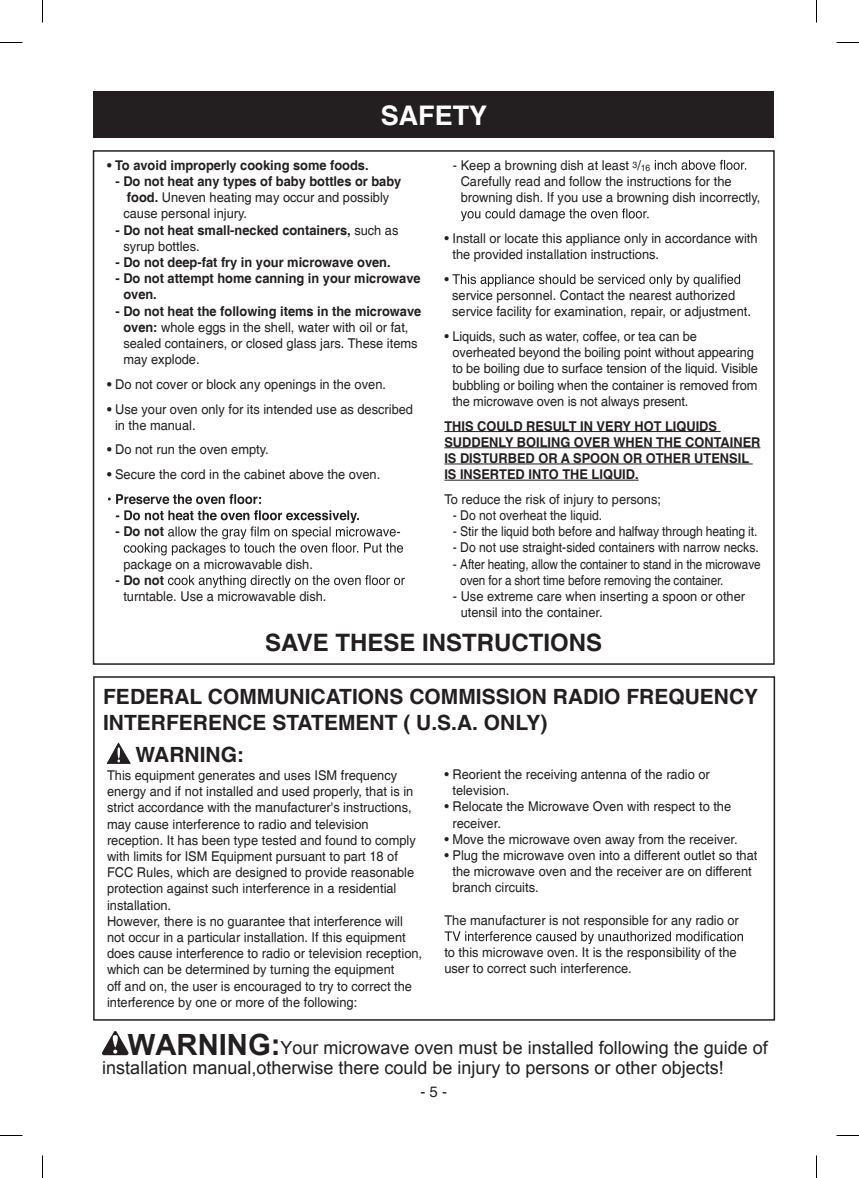
<style>
.page{position:relative;width:859px;height:1178px;background:#fff}
.page>*{position:absolute;margin:0;border:0;box-sizing:border-box;transform-origin:0 0}
.t1{font:700 27px "Helvetica";color:#fff}
.t2{font:700 24px "Helvetica";color:#231f20}
.t3{font:700 21px/25.2px "Helvetica";color:#231f20}
.t4{font:18px/20.1px "Arial";color:#231f20}
.t5{font:15px "Helvetica";color:#231f20}
.t6{font:13.5px/16.2px "Helvetica";color:#231f20;scale:.95 1}
.t7{font:700 13.5px/16.2px "Helvetica";color:#231f20;scale:.95 1}
.t8{font:13.5px/16.2px "Helvetica";color:#231f20;scale:.9 1}
.s1{font-weight:700}
.s2{font-weight:400}
.s3{font-size:9px}
.s4{font-weight:700;font-size:29.25px}
</style>
<div class="page">
<div style="left:94px;top:91px;width:680px;height:47px;background:#231f20"></div>
<div style="left:93px;top:150px;width:682px;height:515px;border:2px solid #231f20"></div>
<div style="left:93px;top:676px;width:682px;height:344px;border:2px solid #231f20"></div>
<svg style="left:108px;top:494px;width:153px;height:10px"></svg>
<svg style="left:116px;top:510px;width:287px;height:45px"></svg>
<svg style="left:168px;top:575px;width:237px;height:13px"></svg>
<hr style="left:444px;top:431px;width:277px;height:1px;background:#231f20">
<hr style="left:444px;top:447px;width:316px;height:1px;background:#231f20">
<hr style="left:444px;top:464px;width:309px;height:1px;background:#231f20">
<hr style="left:444px;top:480px;width:195px;height:1px;background:#231f20">
<svg style="left:655px;top:160px;width:91px;height:10px"></svg>
<svg style="left:461px;top:208px;width:187px;height:13px"></svg>
<svg style="left:452px;top:274px;width:288px;height:13px"></svg>
<svg style="left:107px;top:742px;width:24px;height:22px"></svg>
<svg style="left:445px;top:931px;width:298px;height:13px"></svg>
<svg style="left:0;top:42px;width:22px;height:1px"></svg>
<svg style="left:836px;top:42px;width:23px;height:1px"></svg>
<svg style="left:0;top:1135px;width:22px;height:1px"></svg>
<svg style="left:836px;top:1135px;width:23px;height:1px"></svg>
<svg style="left:42px;top:0;width:1px;height:23px"></svg>
<svg style="left:42px;top:1155px;width:1px;height:23px"></svg>
<svg style="left:816px;top:0;width:1px;height:23px"></svg>
<svg style="left:816px;top:1155px;width:1px;height:23px"></svg>
<svg style="left:102px;top:1031px;width:27px;height:24px"></svg>
<h1 class="t1" style="left:381px;top:99px;width:108px">SAFETY</h1>
<p class="t7" style="left:107px;top:157px;width:277px">• To avoid improperly cooking some foods.</p>
<p class="t6" style="left:123px;top:174px;width:294px;text-indent:-8px"><span class="s1">- Do not heat any types of baby bottles or baby food.</span> Uneven heating may occur and possibly cause personal injury.</p>
<p class="t7" style="left:123px;top:222px;width:291px;text-indent:-8px">- Do not heat small-necked containers, <span class="s2">such as syrup bottles.</span></p>
<p class="t7" style="left:116px;top:255px;width:291px">- Do not deep-fat fry in your microwave oven.</p>
<p class="t7" style="left:123px;top:271px;width:314px;text-indent:-8px">- Do not attempt home canning in your microwave oven.</p>
<p class="t6" style="left:123px;top:303px;width:315px;text-indent:-8px"><span class="s1">- Do not heat the following items in the microwave oven:</span> whole eggs in the shell, water with oil or fat, sealed containers, or closed glass jars. These items may explode.</p>
<p class="t6" style="left:107px;top:376px;width:295px"><span class="s1">•</span> Do not cover or block any openings in the oven.</p>
<p class="t6" style="left:115px;top:401px;width:315px;text-indent:-8px"><span class="s1">•</span> Use your oven only for its intended use as described in the manual.</p>
<p class="t6" style="left:107px;top:442px;width:172px"><span class="s1">•</span> Do not run the oven empty.</p>
<p class="t6" style="left:107px;top:467px;width:289px"><span class="s1">•</span> Secure the cord in the cabinet above the oven.</p>
<p class="t7" style="left:116px;top:524px;width:52px">- Do not</p>
<p class="t6" style="left:123px;top:556px;width:201px">package on a microwavable dish.</p>
<p class="t7" style="left:116px;top:573px;width:52px">- Do not</p>
<p class="t6" style="left:123px;top:589px;width:215px">turntable. Use a microwavable dish.</p>
<p class="t6" style="left:461px;top:157px;width:317px;text-indent:-8px">- Keep a browning dish at least <span class="s3">3</span>/<sub>16<br></sub>Carefully read and follow the instructions for the browning dish. If you use a browning dish incorrectly,</p>
<p class="t6" style="left:452px;top:231px;width:323px;text-indent:-8px">• Install or locate this appliance only in accordance with the provided installation instructions.</p>
<p class="t6" style="left:444px;top:271px;width:6px">•</p>
<p class="t6" style="left:452px;top:288px;width:316px">service personnel. Contact the nearest authorized service facility for examination, repair, or adjustment.</p>
<p class="t6" style="left:452px;top:329px;width:323px;text-indent:-8px">• Liquids, such as water, coffee, or tea can be overheated beyond the boiling point without appearing to be boiling due to surface tension of the liquid. Visible bubbling or boiling when the container is removed from the microwave oven is not always present.</p>
<p class="t7" style="left:444px;top:418px;width:334px">THIS COULD RESULT IN VERY HOT LIQUIDS SUDDENLY BOILING OVER WHEN THE CONTAINER IS DISTURBED OR A SPOON OR OTHER UTENSIL IS INSERTED INTO THE LIQUID.</p>
<p class="t6" style="left:444px;top:491px;width:230px">To reduce the risk of injury to persons;</p>
<p class="t8" style="left:453px;top:508px;width:167px">- Do not overheat the liquid.</p>
<p class="t8" style="left:453px;top:524px;width:340px">- Stir the liquid both before and halfway through heating it.</p>
<p class="t8" style="left:453px;top:540px;width:341px">- Do not use straight-sided containers with narrow necks.</p>
<p class="t8" style="left:460px;top:556px;width:335px;text-indent:-7px">- After heating, allow the container to stand in the microwave oven for a short time before removing the container.</p>
<p class="t6" style="left:461px;top:589px;width:301px;text-indent:-8px">- Use extreme care when inserting a spoon or other utensil into the container.</p>
<h2 class="t2" style="left:265px;top:628px;width:338px">SAVE THESE INSTRUCTIONS</h2>
<h3 class="t3" style="left:103px;top:685px;width:656px">FEDERAL COMMUNICATIONS COMMISSION RADIO FREQUENCY<br>INTERFERENCE STATEMENT ( U.S.A. ONLY)</h3>
<h3 class="t3" style="left:135px;top:743px;width:110px">WARNING:</h3>
<p class="t6" style="left:107px;top:767px;width:333px">This equipment generates and uses ISM frequency energy and if not installed and used properly, that is in strict accordance with the manufacturer's instructions, may cause interference to radio and television reception. It has been type tested and found to comply with limits for ISM Equipment pursuant to part 18 of FCC Rules, which are designed to provide reasonable protection against such interference in a residential installation.<br>However, there is no guarantee that interference will not occur in a particular installation. If this equipment does cause interference to radio or television reception, which can be determined by turning the equipment<br>off and on, the user is encouraged to try to correct the interference by one or more of the following:</p>
<p class="t6" style="left:452px;top:767px;width:272px;text-indent:-8px">• Reorient the receiving antenna of the radio or television.</p>
<p class="t6" style="left:452px;top:799px;width:295px;text-indent:-8px">• Relocate the Microwave Oven with respect to the receiver.</p>
<p class="t6" style="left:444px;top:831px;width:310px">• Move the microwave oven away from the receiver.</p>
<p class="t6" style="left:452px;top:848px;width:322px;text-indent:-8px">• Plug the microwave oven into a different outlet so that the microwave oven and the receiver are on different branch circuits.</p>
<p class="t6" style="left:444px;top:912px;width:311px">The manufacturer is not responsible for any radio or</p>
<p class="t6" style="left:444px;top:945px;width:309px">to this microwave oven. It is the responsibility of the user to correct such interference.</p>
<h3 class="t4" style="left:102px;top:1037px;width:667px;text-indent:25px"><span class="s4">WARNING:</span>Your microwave oven must be installed following the guide of installation manual,otherwise there could be injury to persons or other objects!</h3>
<p class="t5" style="left:420px;top:1083px;width:28px">- 5 -</p>
</div>
